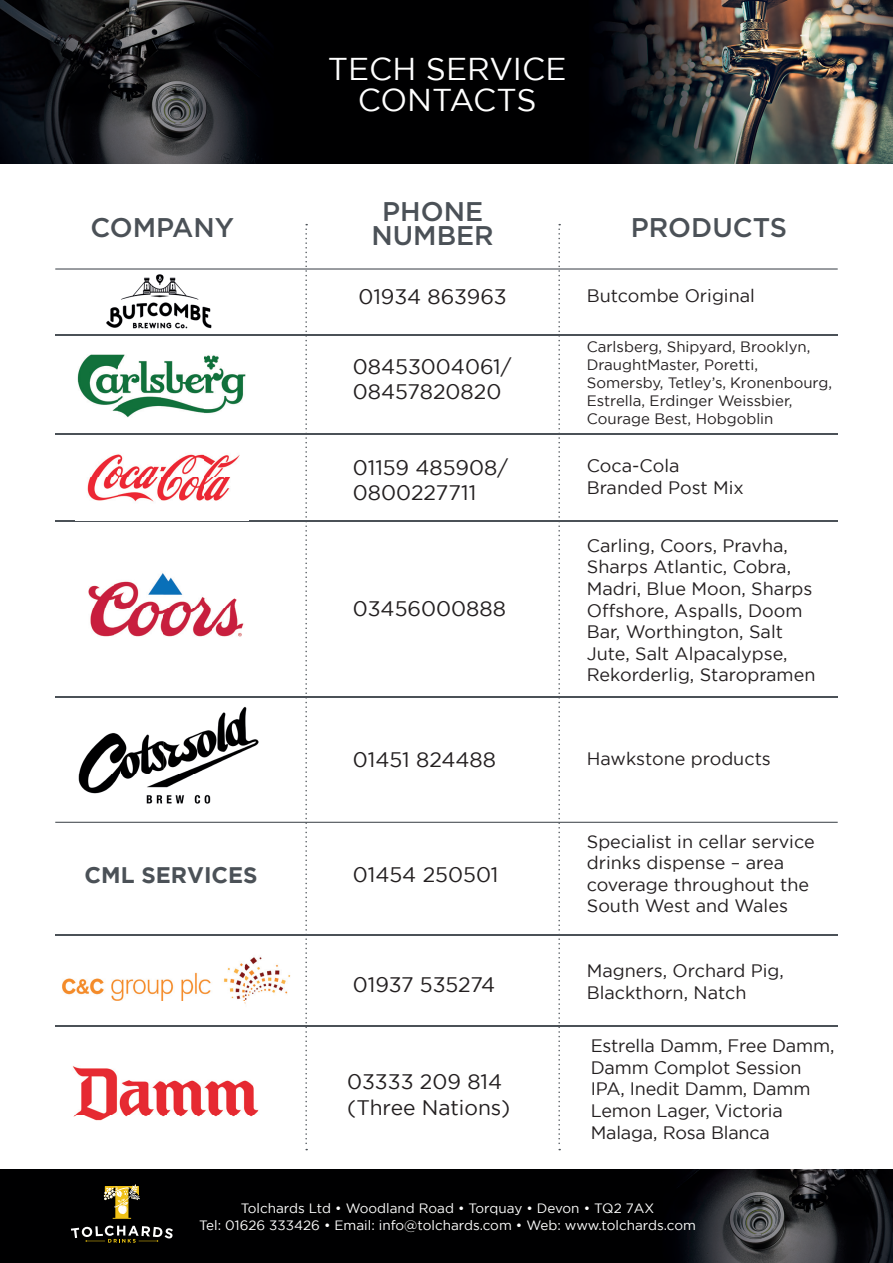
<style>
.page{position:relative;width:893px;height:1263px;background:#fff}
.page>*{position:absolute;margin:0;border:0;box-sizing:border-box;transform-origin:0 0}
.t1{font:31.5px/31.5px "Gotham";color:#fff;text-align:center}
.t2{font:500 27px/24px "Gotham";color:#4b5157;text-align:center}
.t3{font:700 22.5px "Gotham";color:#4b5157}
.t4{font:21px/25.2px "Gotham";color:#231f20}
.t5{font:18px/21.6px "Gotham";color:#231f20}
.t6{font:15px/18px "Gotham";color:#231f20}
.t7{font:13.5px/16.2px "Gotham";color:#fff;text-align:center}
</style>
<div class="page">
<hr style="left:55px;top:268px;width:783px;height:2px;background:#4b5157">
<hr style="left:55px;top:334px;width:783px;height:1px;background:#4b5157">
<hr style="left:55px;top:434px;width:783px;height:1px;background:#4b5157">
<hr style="left:55px;top:520px;width:783px;height:2px;background:#4b5157">
<hr style="left:55px;top:697px;width:783px;height:1px;background:#4b5157">
<hr style="left:55px;top:822px;width:783px;height:1px;background:#4b5157">
<hr style="left:55px;top:934px;width:783px;height:1px;background:#4b5157">
<hr style="left:55px;top:1026px;width:783px;height:1px;background:#4b5157">
<svg style="left:305px;top:224px;width:2px;height:926px"></svg>
<svg style="left:558px;top:224px;width:2px;height:926px"></svg>
<img style="left:0;top:1169px;width:893px;height:94px">
<svg style="left:71px;top:1225px;width:102px;height:18px;background:#41403a"></svg>
<svg style="left:104px;top:1184px;width:36px;height:35px"></svg>
<img style="left:0;top:0;width:893px;height:164px">
<img style="left:106px;top:274px;width:106px;height:55px">
<img style="left:77px;top:354px;width:169px;height:64px">
<img style="left:87px;top:454px;width:153px;height:48px">
<img style="left:88px;top:573px;width:156px;height:64px">
<img style="left:66px;top:696px;width:196px;height:108px">
<img style="left:66px;top:697px;width:196px;height:1px">
<img style="left:55px;top:935px;width:243px;height:91px">
<img style="left:72px;top:1066px;width:187px;height:55px">
<h2 class="t2" style="left:90px;top:215px;width:145px">COMPANY</h2>
<p class="t3" style="left:85px;top:862px;width:175px">CML SERVICES</p>
<h1 class="t1" style="left:328px;top:52px;width:240px">TECH SERVICE<br>CONTACTS</h1>
<h2 class="t2" style="left:371px;top:200px;width:124px">PHONE<br>NUMBER</h2>
<p class="t4" style="left:358px;top:283px;width:150px">01934 863963</p>
<p class="t4" style="left:353px;top:353px;width:160px">08453004061/<br>08457820820</p>
<p class="t4" style="left:353px;top:454px;width:157px">01159 485908/<br>0800227711</p>
<p class="t4" style="left:353px;top:596px;width:154px">03456000888</p>
<p class="t4" style="left:353px;top:747px;width:145px">01451 824488</p>
<p class="t4" style="left:353px;top:861px;width:147px">01454 250501</p>
<p class="t4" style="left:353px;top:972px;width:144px">01937 535274</p>
<p class="t4" style="left:347px;top:1069px;width:164px">03333 209 814 (Three Nations)</p>
<h2 class="t2" style="left:631px;top:215px;width:158px">PRODUCTS</h2>
<p class="t5" style="left:587px;top:284px;width:170px">Butcombe Original</p>
<p class="t6" style="left:587px;top:338px;width:247px">Carlsberg, Shipyard, Brooklyn,<br>DraughtMaster, Poretti,<br>Somersby, Tetley’s, Kronenbourg,<br>Estrella, Erdinger Weissbier,<br>Courage Best, Hobgoblin</p>
<p class="t5" style="left:587px;top:455px;width:159px">Coca-Cola<br>Branded Post Mix</p>
<p class="t5" style="left:587px;top:534px;width:230px">Carling, Coors, Pravha,<br>Sharps Atlantic, Cobra,<br>Madri, Blue Moon, Sharps<br>Offshore, Aspalls, Doom<br>Bar, Worthington, Salt<br>Jute, Salt Alpacalypse,<br>Rekorderlig, Staropramen</p>
<p class="t5" style="left:587px;top:748px;width:186px">Hawkstone products</p>
<p class="t5" style="left:587px;top:830px;width:229px">Specialist in cellar service drinks dispense – area coverage throughout the<br>South West and Wales</p>
<p class="t5" style="left:587px;top:960px;width:199px">Magners, Orchard Pig,<br>Blackthorn, Natch</p>
<p class="t5" style="left:591px;top:1035px;width:245px">Estrella Damm, Free Damm,<br>Damm Complot Session<br>IPA, Inedit Damm, Damm<br>Lemon Lager, Victoria<br>Malaga, Rosa Blanca</p>
<p class="t7" style="left:199px;top:1200px;width:498px">Tolchards Ltd • Woodland Road • Torquay • Devon • TQ2 7AX<br>Tel: 01626 333426 • Email: info@tolchards.com • Web: www.tolchards.com</p>
</div>
